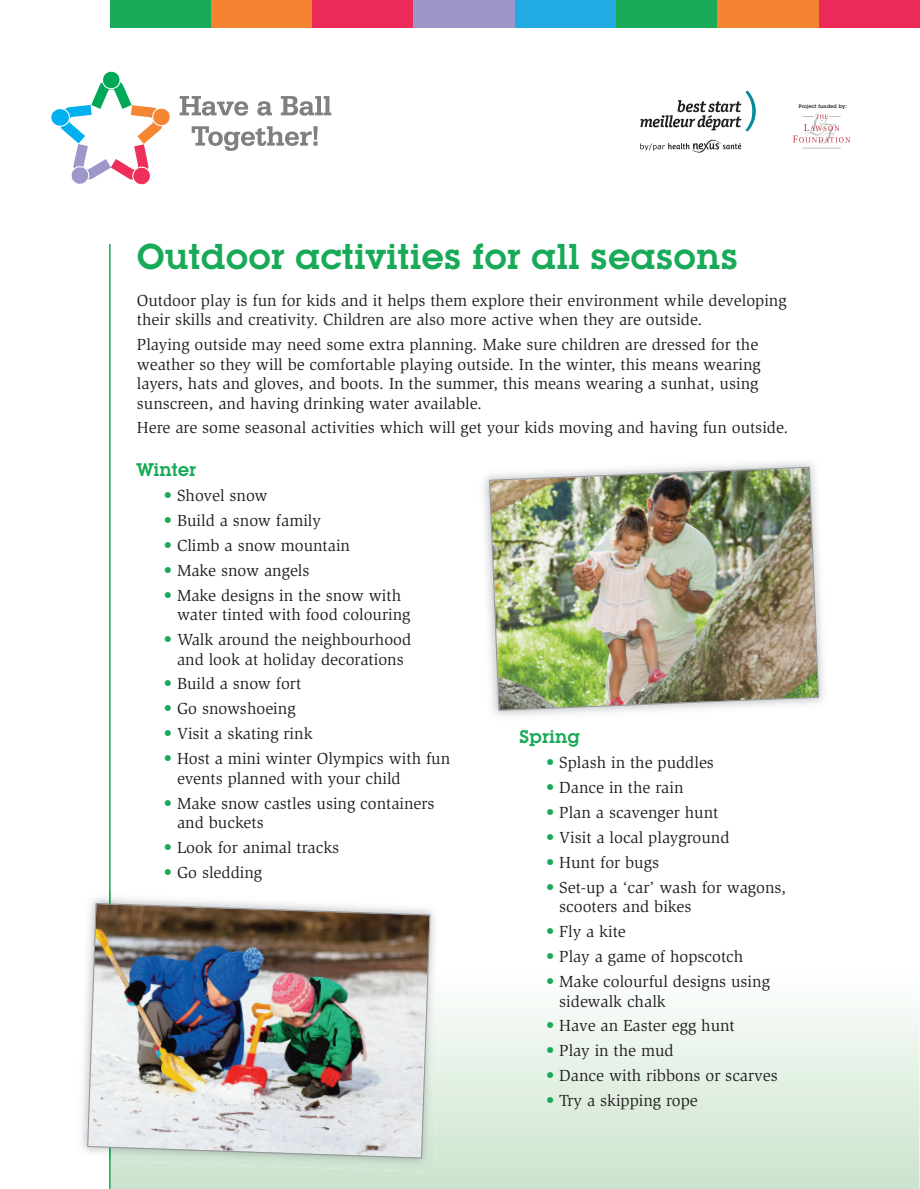
<style>
.page{position:relative;width:920px;height:1189px;background:#fff}
.page>*{position:absolute;margin:0;border:0;box-sizing:border-box;transform-origin:0 0}
.t1{font:600 35.25px "Lubalin Graph IT Cby BT";color:#18aa58}
.t2{font:600 18px "Lubalin Graph IT Cby BT";color:#18aa58}
.t3{font:16.5px/19.5px "Slimbach";color:#231f20}
.t4{font:600 4.95px "Lubalin Graph";letter-spacing:.04em;color:#231f20}
.s1{color:#18aa58}
</style>
<div class="page">
<svg style="left:793px;top:115px;width:57px;height:29px"></svg>
<hr style="left:802px;top:148px;width:38px;height:1px;background:#bcbdc0">
<svg style="left:640px;top:91px;width:115px;height:40px"></svg>
<svg style="left:640px;top:139px;width:101px;height:14px"></svg>
<svg style="left:51px;top:71px;width:280px;height:114px"></svg>
<div style="left:110px;top:1px;width:101px;height:27px;background:#18aa58"></div>
<div style="left:211px;top:1px;width:101px;height:27px;background:#f58432"></div>
<div style="left:312px;top:1px;width:102px;height:27px;background:#eb2a59"></div>
<div style="left:414px;top:1px;width:101px;height:27px;background:#9d97c9"></div>
<div style="left:515px;top:1px;width:101px;height:27px;background:#22abe2"></div>
<div style="left:616px;top:1px;width:101px;height:27px;background:#18aa58"></div>
<div style="left:717px;top:1px;width:102px;height:27px;background:#f58432"></div>
<div style="left:819px;top:1px;width:100px;height:27px;background:#eb2a59"></div>
<hr style="left:109px;top:244px;width:2px;height:944px;background:#18aa58">
<img style="left:489px;top:466px;width:330px;height:245px">
<img style="left:111px;top:898px;width:324px;height:75px">
<img style="left:82px;top:889px;width:29px;height:271px">
<img style="left:111px;top:973px;width:331px;height:198px">
<img style="left:87px;top:902px;width:343px;height:256px">
<p class="t4" style="left:798px;top:104px;width:49px">Project funded by:</p>
<h1 class="t1" style="left:137px;top:244px;width:602px">Outdoor activities for all seasons</h1>
<p class="t3" style="left:137px;top:291px;width:651px">Outdoor play is fun for kids and it helps them explore their environment while developing their skills and creativity. Children are also more active when they are outside.</p>
<p class="t3" style="left:137px;top:336px;width:625px">Playing outside may need some extra planning. Make sure children are dressed for the weather so they will be comfortable playing outside. In the winter, this means wearing layers, hats and gloves, and boots. In the summer, this means wearing a sunhat, using sunscreen, and having drinking water available.</p>
<p class="t3" style="left:137px;top:419px;width:653px">Here are some seasonal activities which will get your kids moving and having fun outside.</p>
<p class="t2" style="left:137px;top:463px;width:61px">Winter</p>
<p class="t3" style="left:164px;top:487px;width:105px"><span class="s1">•</span> Shovel snow</p>
<p class="t3" style="left:164px;top:512px;width:159px"><span class="s1">•</span> Build a snow family</p>
<p class="t3" style="left:164px;top:537px;width:188px"><span class="s1">•</span> Climb a snow mountain</p>
<p class="t3" style="left:164px;top:561px;width:147px"><span class="s1">•</span> Make snow angels</p>
<p class="t3" style="left:177px;top:586px;width:235px;text-indent:-13px"><span class="s1">•</span> Make designs in the snow with water tinted with food colouring</p>
<p class="t3" style="left:164px;top:631px;width:249px;text-align:center"><span class="s1">•</span> Walk around the neighbourhood and look at holiday decorations</p>
<p class="t3" style="left:164px;top:675px;width:139px"><span class="s1">•</span> Build a snow fort</p>
<p class="t3" style="left:164px;top:700px;width:133px"><span class="s1">•</span> Go snowshoeing</p>
<p class="t3" style="left:164px;top:725px;width:150px"><span class="s1">•</span> Visit a skating rink</p>
<p class="t3" style="left:177px;top:750px;width:274px;text-indent:-13px"><span class="s1">•</span> Host a mini winter Olympics with fun events planned with your child</p>
<p class="t3" style="left:177px;top:794px;width:259px;text-indent:-13px"><span class="s1">•</span> Make snow castles using containers and buckets</p>
<p class="t3" style="left:164px;top:839px;width:177px"><span class="s1">•</span> Look for animal tracks</p>
<p class="t3" style="left:164px;top:864px;width:100px"><span class="s1">•</span> Go sledding</p>
<p class="t2" style="left:519px;top:730px;width:63px">Spring</p>
<p class="t3" style="left:546px;top:754px;width:169px"><span class="s1">•</span> Splash in the puddles</p>
<p class="t3" style="left:546px;top:779px;width:139px"><span class="s1">•</span> Dance in the rain</p>
<p class="t3" style="left:546px;top:804px;width:174px"><span class="s1">•</span> Plan a scavenger hunt</p>
<p class="t3" style="left:546px;top:829px;width:185px"><span class="s1">•</span> Visit a local playground</p>
<p class="t3" style="left:546px;top:853px;width:114px"><span class="s1">•</span> Hunt for bugs</p>
<p class="t3" style="left:559px;top:878px;width:228px;text-indent:-13px"><span class="s1">•</span> Set-up a ‘car’ wash for wagons, scooters and bikes</p>
<p class="t3" style="left:546px;top:923px;width:81px"><span class="s1">•</span> Fly a kite</p>
<p class="t3" style="left:546px;top:948px;width:199px"><span class="s1">•</span> Play a game of hopscotch</p>
<p class="t3" style="left:559px;top:973px;width:212px;text-indent:-13px"><span class="s1">•</span> Make colourful designs using sidewalk chalk</p>
<p class="t3" style="left:546px;top:1017px;width:190px"><span class="s1">•</span> Have an Easter egg hunt</p>
<p class="t3" style="left:546px;top:1042px;width:129px"><span class="s1">•</span> Play in the mud</p>
<p class="t3" style="left:546px;top:1067px;width:233px"><span class="s1">•</span> Dance with ribbons or scarves</p>
<p class="t3" style="left:546px;top:1092px;width:153px"><span class="s1">•</span> Try a skipping rope</p>
</div>
